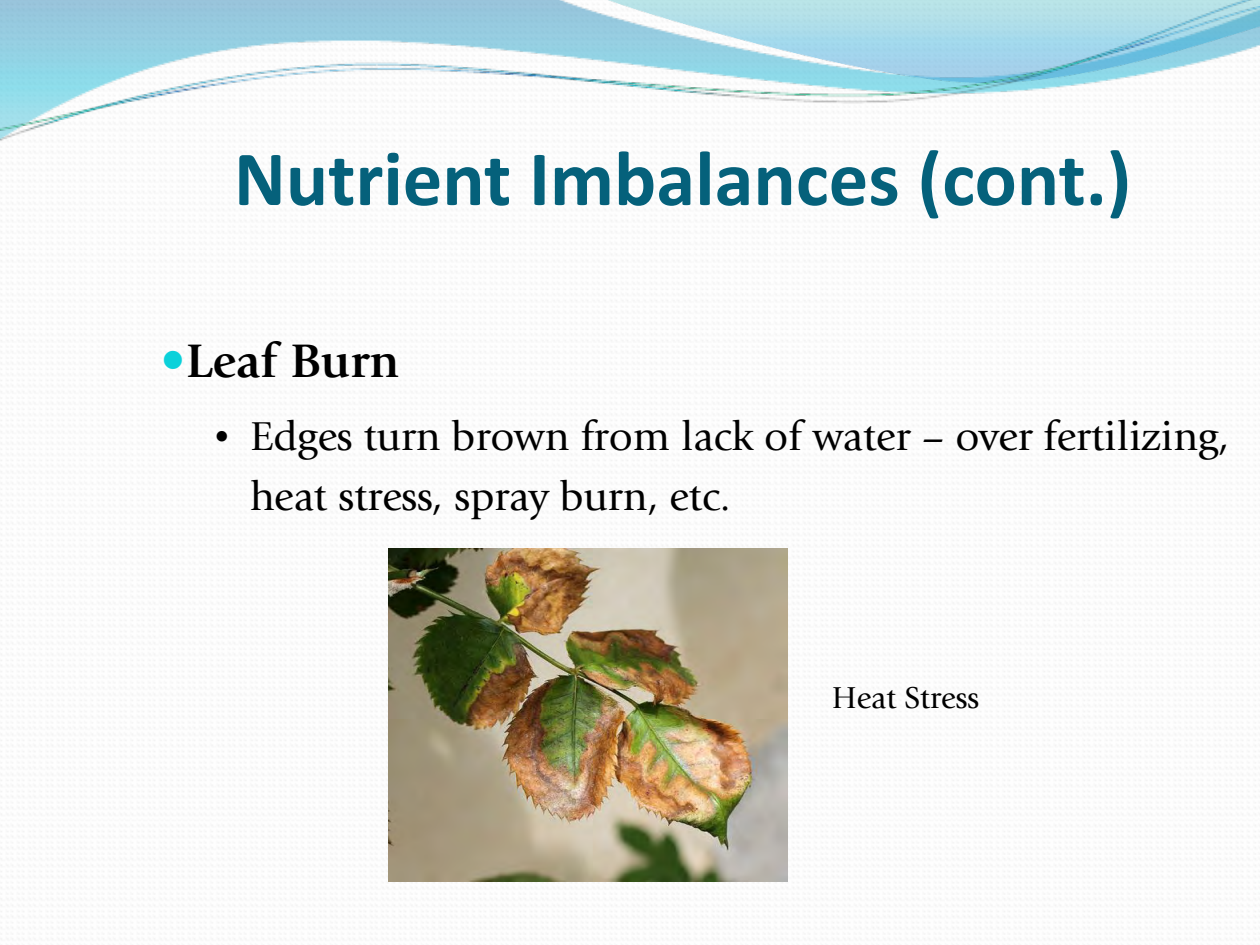
<style>
.page{position:relative;width:1260px;height:945px;background:#fff}
.page>*{position:absolute;margin:0;border:0;box-sizing:border-box;transform-origin:0 0}
.t1{font:700 78.75px "Calibri";color:#05617b}
.t2{font:700 49px "Giovanni Std";color:#000}
.t3{font:42px/60.4px "Giovanni Std";color:#000}
.t4{font:31.5px "Giovanni Std";color:#000}
.s1{font-family:"Times New Roman"}
</style>
<div class="page">
<img style="left:1px;top:151px;width:1255px;height:788px">
<img style="left:0;top:0;width:1258px;height:141px">
<img style="left:0;top:7px;width:1260px;height:125px">
<img style="left:388px;top:549px;width:399px;height:333px">
<svg style="left:164px;top:351px;width:18px;height:18px"></svg>
<h1 class="t1" style="left:234px;top:123px;width:899px">Nutrient Imbalances (cont.)</h1>
<p class="t2" style="left:186px;top:332px;width:215px">Leaf Burn</p>
<p class="t3" style="left:250px;top:406px;width:981px;text-indent:-36px"><span class="s1">•</span> Edges turn brown from lack of water – over fertilizing, heat stress, spray burn, etc.</p>
<p class="t4" style="left:832px;top:680px;width:149px">Heat Stress</p>
</div>
